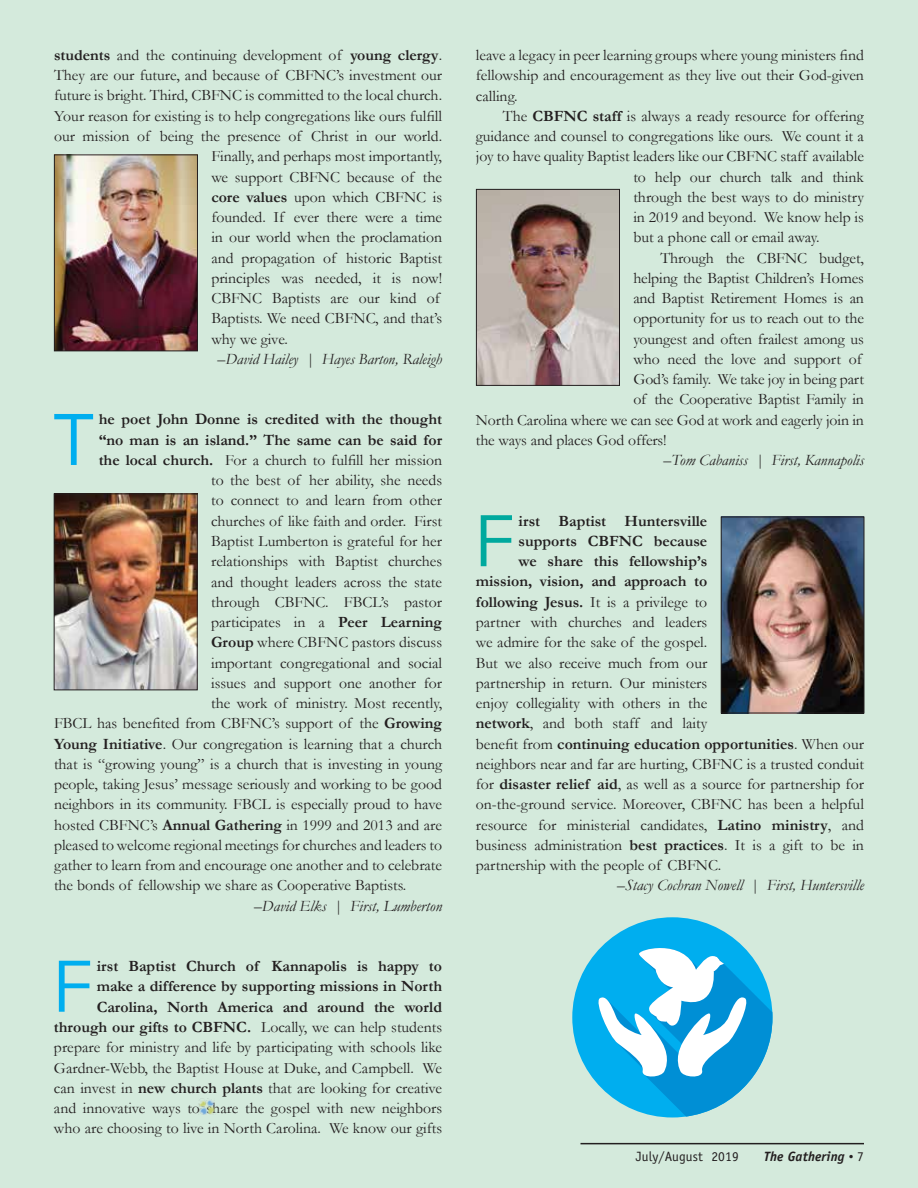
<style>
.page{position:relative;width:918px;height:1188px;background:#d4eadc}
.page>*{position:absolute;margin:0;border:0;box-sizing:border-box;transform-origin:0 0}
.t1{font:76.5px "Eurostile";color:#00aeef}
.t2{font:76.5px "Eurostile";color:#00a99e}
.t3{font:15.75px/20.2px "Garamond";color:#231f20;text-align:right}
.t4{font:700 15.75px "Garamond";color:#231f20}
.t5{font:italic 15.75px "Garamond";color:#231f20}
.t6{font:13.5px "Officina Sans Std";letter-spacing:.01em;color:#231f20}
.t7{font:italic 700 13.5px "Officina Sans Std";letter-spacing:.01em;color:#231f20}
.s1{font-weight:700}
.s2{font-weight:400}
.s3{font-family:"Garamond";font-weight:400;font-style:normal}
.s4{font-weight:400;font-style:normal}
</style>
<div class="page">
<hr style="left:581px;top:1143px;width:283px;height:1px;background:#231f20">
<div style="left:572px;top:917px;width:200px;height:200px;background:#00aeef;border-radius:50%"></div>
<svg style="left:594px;top:937px;width:178px;height:180px"></svg>
<img style="left:199px;top:1100px;width:16px;height:15px">
<img style="left:723px;top:519px;width:139px;height:192px">
<div style="left:721px;top:517px;width:143px;height:196px;border:1px solid #231f20"></div>
<img style="left:478px;top:191px;width:140px;height:193px">
<div style="left:476px;top:189px;width:144px;height:197px;border:1px solid #231f20"></div>
<img style="left:56px;top:156px;width:140px;height:193px">
<div style="left:54px;top:154px;width:144px;height:197px;border:1px solid #231f20"></div>
<img style="left:56px;top:496px;width:140px;height:192px">
<div style="left:54px;top:494px;width:144px;height:196px;border:1px solid #231f20"></div>
<p class="t3" style="left:54px;top:45px;width:390px"><span class="s1">students</span> and the continuing development of <span class="s1">young clergy</span>.</p>
<p class="t3" style="left:54px;top:65px;width:390px">They are our future, and because of CBFNC’s investment our</p>
<p class="t3" style="left:54px;top:85px;width:390px">future is bright. Third, CBFNC is committed to the local church.</p>
<p class="t3" style="left:54px;top:105px;width:390px">Your reason for existing is to help congregations like ours fulfill</p>
<p class="t3" style="left:54px;top:126px;width:390px">our mission of being the presence of Christ in our world.</p>
<p class="t3" style="left:211px;top:146px;width:232px">Finally, and perhaps most importantly,</p>
<p class="t3" style="left:211px;top:166px;width:232px">we support CBFNC because of the</p>
<p class="t3" style="left:211px;top:187px;width:232px"><span class="s1">core values</span> upon which CBFNC is</p>
<p class="t3" style="left:211px;top:207px;width:232px">founded. If ever there were a time</p>
<p class="t3" style="left:211px;top:227px;width:232px">in our world when the proclamation</p>
<p class="t3" style="left:211px;top:247px;width:232px">and propagation of historic Baptist</p>
<p class="t3" style="left:211px;top:268px;width:232px">principles was needed, it is now!</p>
<p class="t3" style="left:211px;top:288px;width:230px">CBFNC Baptists are our kind of</p>
<p class="t3" style="left:211px;top:308px;width:232px">Baptists. We need CBFNC, and that’s</p>
<p class="t3" style="left:211px;top:328px;width:78px">why we give.</p>
<p class="t5" style="left:217px;top:349px;width:226px">–David Hailey | Hayes Barton, Raleigh</p>
<h1 class="t1" style="left:54px;top:399px;width:41px">T</h1>
<p class="t4" style="left:99px;top:410px;width:345px">he poet John Donne is credited with the thought</p>
<p class="t4" style="left:99px;top:430px;width:345px">“no man is an island.” The same can be said for</p>
<p class="t3" style="left:99px;top:450px;width:345px"><span class="s1">the local church.</span> For a church to fulfill her mission</p>
<p class="t3" style="left:211px;top:470px;width:233px">to the best of her ability, she needs</p>
<p class="t3" style="left:211px;top:490px;width:232px">to connect to and learn from other</p>
<p class="t3" style="left:211px;top:511px;width:233px">churches of like faith and order. First</p>
<p class="t3" style="left:211px;top:531px;width:233px">Baptist Lumberton is grateful for her</p>
<p class="t3" style="left:211px;top:551px;width:233px">relationships with Baptist churches</p>
<p class="t3" style="left:211px;top:571px;width:233px">and thought leaders across the state</p>
<p class="t3" style="left:211px;top:592px;width:232px">through CBFNC. FBCL’s pastor</p>
<p class="t3" style="left:211px;top:612px;width:232px">participates in a <span class="s1">Peer Learning</span></p>
<p class="t3" style="left:211px;top:632px;width:233px"><span class="s1">Group</span> where CBFNC pastors discuss</p>
<p class="t3" style="left:211px;top:652px;width:232px">important congregational and social</p>
<p class="t3" style="left:211px;top:673px;width:232px">issues and support one another for</p>
<p class="t3" style="left:211px;top:693px;width:233px">the work of ministry. Most recently,</p>
<p class="t3" style="left:54px;top:713px;width:390px">FBCL has benefited from CBFNC’s support of the <span class="s1">Growing</span></p>
<p class="t3" style="left:54px;top:733px;width:390px"><span class="s1">Young Initiative</span>. Our congregation is learning that a church</p>
<p class="t3" style="left:54px;top:754px;width:390px">that is “growing young” is a church that is investing in young</p>
<p class="t3" style="left:54px;top:774px;width:390px">people, taking Jesus’ message seriously and working to be good</p>
<p class="t3" style="left:54px;top:794px;width:390px">neighbors in its community. FBCL is especially proud to have</p>
<p class="t3" style="left:54px;top:814px;width:390px">hosted CBFNC’s <span class="s1">Annual Gathering</span> in 1999 and 2013 and are</p>
<p class="t3" style="left:54px;top:835px;width:390px">pleased to welcome regional meetings for churches and leaders to</p>
<p class="t3" style="left:54px;top:855px;width:390px">gather to learn from and encourage one another and to celebrate</p>
<p class="t3" style="left:54px;top:875px;width:354px">the bonds of fellowship we share as Cooperative Baptists.</p>
<p class="t5" style="left:254px;top:896px;width:190px">–David Elks | First, Lumberton</p>
<h1 class="t1" style="left:54px;top:945px;width:39px">F</h1>
<p class="t3" style="left:54px;top:956px;width:390px"><span class="s1">irst Baptist Church of Kannapolis is happy to<br>make a difference by supporting missions in North Carolina, North America and around the world through our gifts to CBFNC.</span> Locally, we can help students prepare for ministry and life by participating with schools like Gardner-Webb, the Baptist House at Duke, and Campbell. We can invest in <span class="s1">new church plants</span> that are looking for creative and innovative ways to share the gospel with new neighbors who are choosing to live in North Carolina. We know our gifts</p>
<p class="t3" style="left:476px;top:45px;width:390px;text-align:justify">leave a legacy in peer learning groups where young ministers find fellowship and encouragement as they live out their God-given calling.</p>
<p class="t3" style="left:503px;top:106px;width:363px">The <span class="s1">CBFNC staff</span> is always a ready resource for offering</p>
<p class="t3" style="left:476px;top:126px;width:390px">guidance and counsel to congregations like ours. We count it a</p>
<p class="t3" style="left:476px;top:146px;width:390px">joy to have quality Baptist leaders like our CBFNC staff available</p>
<p class="t3" style="left:633px;top:166px;width:232px">to help our church talk and think</p>
<p class="t3" style="left:633px;top:187px;width:232px">through the best ways to do ministry</p>
<p class="t3" style="left:633px;top:207px;width:232px">in 2019 and beyond. We know help is</p>
<p class="t3" style="left:633px;top:227px;width:188px">but a phone call or email away.</p>
<p class="t3" style="left:660px;top:247px;width:205px">Through the CBFNC budget,</p>
<p class="t3" style="left:633px;top:268px;width:232px">helping the Baptist Children’s Homes</p>
<p class="t3" style="left:633px;top:288px;width:232px">and Baptist Retirement Homes is an</p>
<p class="t3" style="left:633px;top:308px;width:232px">opportunity for us to reach out to the</p>
<p class="t3" style="left:633px;top:328px;width:232px">youngest and often frailest among us</p>
<p class="t3" style="left:633px;top:349px;width:230px">who need the love and support of</p>
<p class="t3" style="left:633px;top:369px;width:232px">God’s family. We take joy in being part</p>
<p class="t3" style="left:633px;top:389px;width:232px">of the Cooperative Baptist Family in</p>
<p class="t3" style="left:476px;top:409px;width:390px">North Carolina where we can see God at work and eagerly join in</p>
<p class="t3" style="left:476px;top:430px;width:192px">the ways and places God offers!</p>
<p class="t5" style="left:663px;top:451px;width:202px">–Tom Cabaniss | First, Kannapolis</p>
<h1 class="t2" style="left:476px;top:500px;width:39px">F</h1>
<p class="t4" style="left:519px;top:511px;width:190px">irst Baptist Huntersville</p>
<p class="t4" style="left:519px;top:532px;width:190px">supports CBFNC because</p>
<p class="t4" style="left:519px;top:552px;width:190px">we share this fellowship’s</p>
<p class="t4" style="left:476px;top:572px;width:233px">mission, vision, and approach to</p>
<p class="t3" style="left:476px;top:592px;width:233px"><span class="s1">following Jesus.</span> It is a privilege to</p>
<p class="t3" style="left:476px;top:612px;width:233px">partner with churches and leaders</p>
<p class="t3" style="left:476px;top:632px;width:233px">we admire for the sake of the gospel.</p>
<p class="t3" style="left:476px;top:652px;width:233px">But we also receive much from our</p>
<p class="t3" style="left:476px;top:673px;width:233px">partnership in return. Our ministers</p>
<p class="t3" style="left:476px;top:693px;width:233px">enjoy collegiality with others in the</p>
<p class="t3" style="left:476px;top:713px;width:233px"><span class="s1">network</span>, and both staff and laity</p>
<p class="t4" style="left:476px;top:734px;width:390px"><span class="s2">benefit from</span> continuing education opportunities<span class="s2">. When our</span></p>
<p class="t3" style="left:476px;top:754px;width:390px">neighbors near and far are hurting, CBFNC is a trusted conduit</p>
<p class="t3" style="left:476px;top:774px;width:390px">for <span class="s1">disaster relief aid</span>, as well as a source for partnership for</p>
<p class="t3" style="left:476px;top:794px;width:390px">on-the-ground service. Moreover, CBFNC has been a helpful</p>
<p class="t3" style="left:476px;top:814px;width:390px">resource for ministerial candidates, <span class="s1">Latino ministry</span>, and</p>
<p class="t3" style="left:476px;top:835px;width:390px">business administration <span class="s1">best practices</span>. It is a gift to be in</p>
<p class="t3" style="left:476px;top:855px;width:247px">partnership with the people of CBFNC.</p>
<p class="t5" style="left:617px;top:876px;width:248px">–Stacy Cochran Nowell | First, Huntersville</p>
<p class="t6" style="left:636px;top:1149px;width:104px">July/August 2019</p>
<p class="t7" style="left:764px;top:1148px;width:102px">The Gathering <span class="s3">•</span> <span class="s4">7</span></p>
</div>
